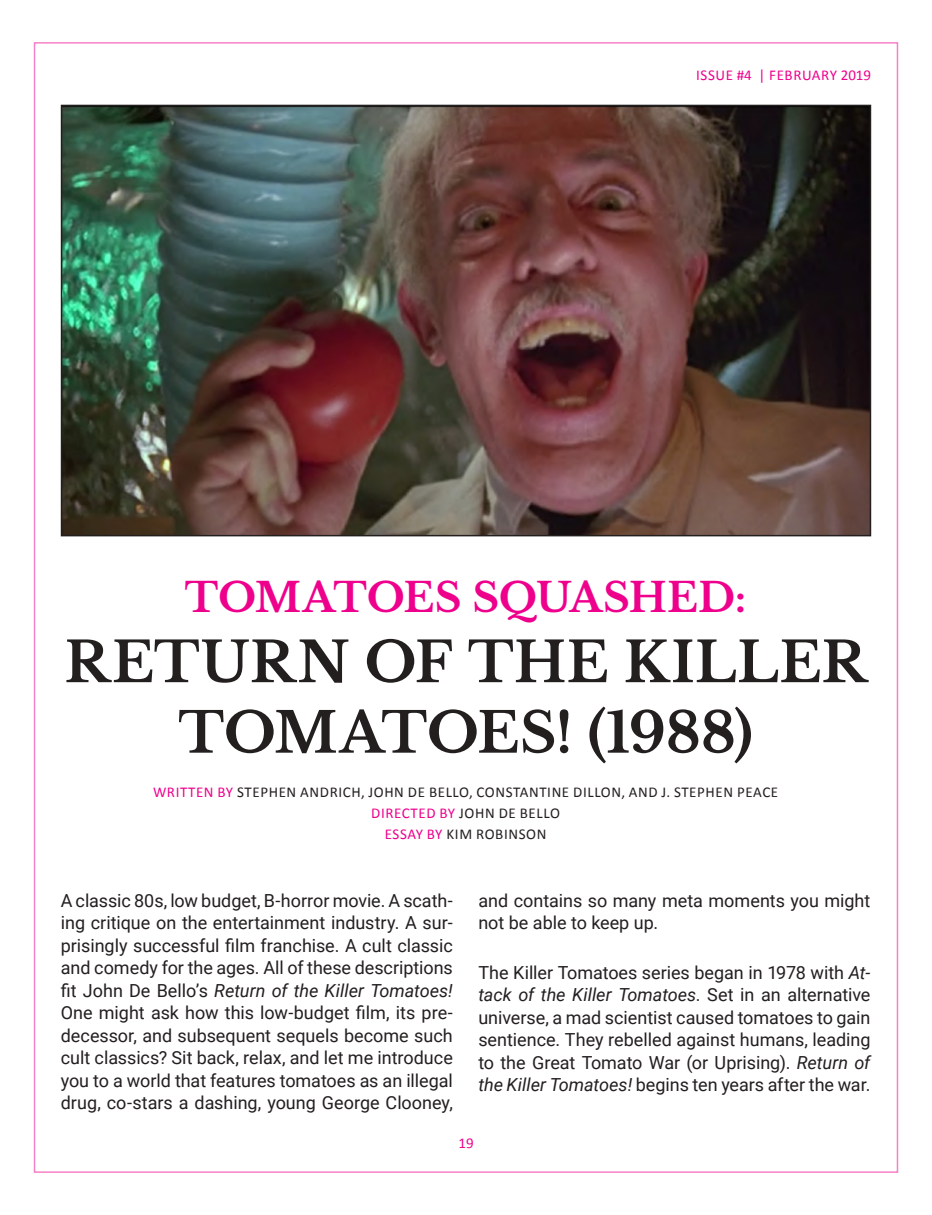
<style>
.page{position:relative;width:932px;height:1215px;background:#fff}
.page>*{position:absolute;margin:0;border:0;box-sizing:border-box;transform-origin:0 0}
.t1{font:700 55.5px/70.5px "Libre Baskerville";color:#241f1f;text-align:center}
.t2{font:700 40.5px "Libre Baskerville";letter-spacing:-.01em;color:#ee008c}
.t3{font:18px/22.5px "Roboto";color:#241f1f;text-align:justify}
.t4{font:15px/21px "Calibri";letter-spacing:.04em;color:#241f1f;text-align:center}
.t5{font:15px "Calibri";letter-spacing:.04em;color:#ee008c}
.s1{color:#ee008c}
.s2{font-style:italic}
</style>
<div class="page">
<img style="left:64px;top:108px;width:804px;height:425px">
<div style="left:61px;top:105px;width:810px;height:431px;border:2px solid #241f1f"></div>
<p class="t5" style="left:696px;top:65px;width:176px">ISSUE #4 | FEBRUARY 2019</p>
<h2 class="t2" style="left:185px;top:572px;width:563px">TOMATOES SQUASHED:</h2>
<h1 class="t1" style="left:64px;top:627px;width:803px">RETURN OF THE KILLER<br>TOMATOES! (1988)</h1>
<p class="t4" style="left:153px;top:782px;width:626px"><span class="s1">WRITTEN BY</span> STEPHEN ANDRICH, JOHN DE BELLO, CONSTANTINE DILLON, AND J. STEPHEN PEACE<br><span class="s1">DIRECTED BY</span> JOHN DE BELLO<br><span class="s1">ESSAY BY</span> KIM ROBINSON</p>
<p class="t3" style="left:61px;top:888px;width:393px">A classic 80s, low budget, B-horror movie. A scath&shy;ing critique on the entertainment industry. A sur&shy;prisingly successful film franchise. A cult classic and comedy for the ages. All of these descriptions fit John De Bello’s <span class="s2">Return of the Killer Tomatoes!<br></span>One might ask how this low-budget film, its pre&shy;decessor, and subsequent sequels become such cult classics? Sit back, relax, and let me introduce you to a world that features tomatoes as an illegal drug, co-stars a dashing, young George Clooney,</p>
<p class="t3" style="left:478px;top:888px;width:393px">and contains so many meta moments you might not be able to keep up.</p>
<p class="t3" style="left:478px;top:960px;width:393px">The Killer Tomatoes series began in 1978 with <span class="s2">At&shy;tack of the Killer Tomatoes</span>. Set in an alternative universe, a mad scientist caused tomatoes to gain sentience. They rebelled against humans, leading to the Great Tomato War (or Uprising). <span class="s2">Return of the Killer Tomatoes!</span> begins ten years after the war.</p>
<p class="t5" style="left:458px;top:1133px;width:17px">19</p>
</div>
